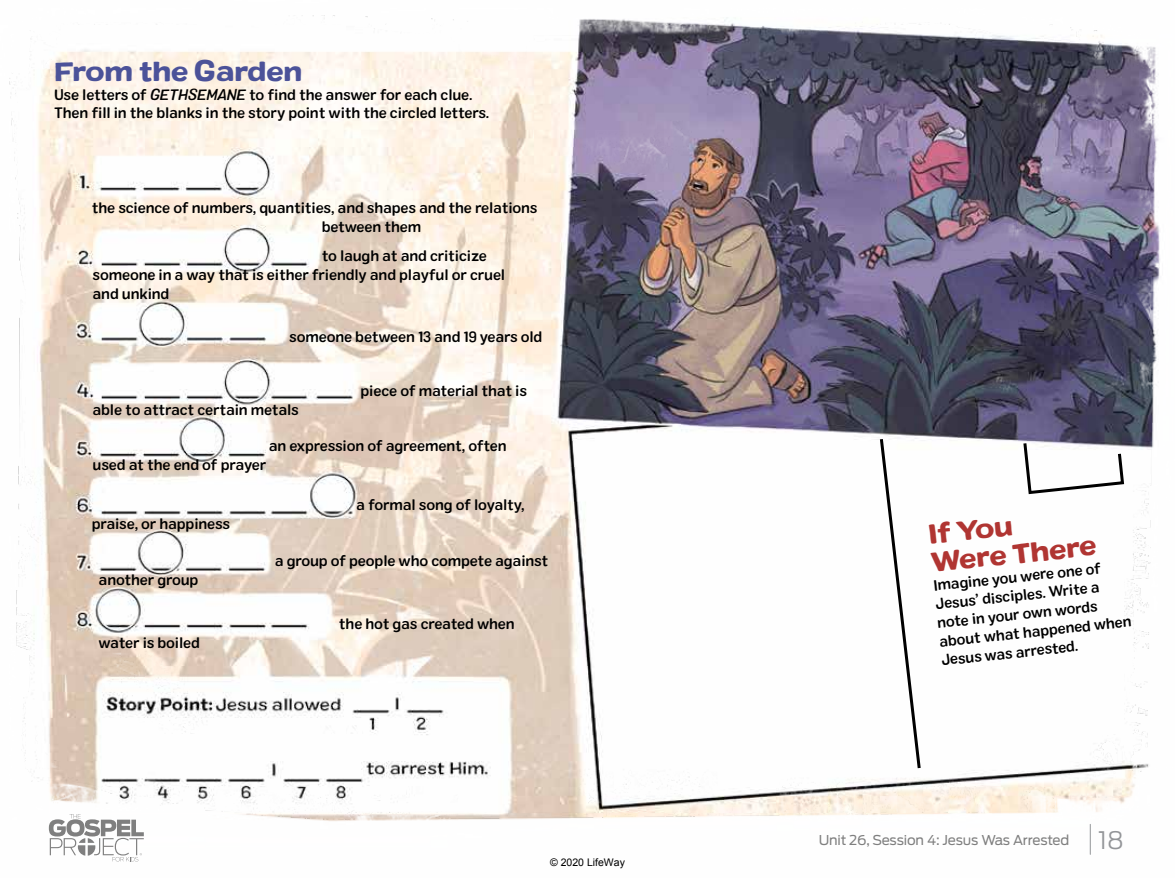
<style>
.page{position:relative;width:1175px;height:878px;background:#fff}
.page>*{position:absolute;margin:0;border:0;box-sizing:border-box;transform-origin:0 0}
.t1{font:27px/28.5px "Colby Ex Bld";color:#b03532}
.t2{font:27px "Colby Ex Bld";letter-spacing:-.03em;color:#4b5299}
.t3{font:300 24px "Antenna";color:#939598}
.t4{font:15px/18.8px "Colby St Med";letter-spacing:-.01em;color:#000}
.t5{font:13.5px "Antenna";letter-spacing:-.01em;color:#000}
.t6{font:10.5px "Arial";color:#000}
.s1{font-family:"Colby St Med It"}
</style>
<div class="page">
<img style="left:9px;top:15px;width:1151px;height:847px">
<svg style="left:878px;top:436px;width:44px;height:335px"></svg>
<svg style="left:1021px;top:440px;width:104px;height:56px"></svg>
<svg style="left:49px;top:814px;width:95px;height:47px"></svg>
<hr style="left:1089px;top:824px;width:1px;height:30px;background:#939598">
<h1 class="t2" style="left:54px;top:53px;width:250px">From the Garden</h1>
<p class="t4" style="left:54px;top:85px;width:437px">Use letters of <span class="s1">GETHSEMANE</span> to find the answer for each clue.<br>Then fill in the blanks in the story point with the circled letters.</p>
<p class="t4" style="left:322px;top:199px;width:217px;text-indent:-230px">the science of numbers, quantities, and shapes and the relations between them</p>
<p class="t4" style="left:93px;top:247px;width:414px;text-indent:229px">to laugh at and criticize someone in a way that is either friendly and playful or cruel and unkind</p>
<p class="t4" style="left:289px;top:327px;width:254px">someone between 13 and 19 years old</p>
<p class="t4" style="left:360px;top:381px;width:168px">piece of material that is</p>
<p class="t4" style="left:93px;top:400px;width:208px">able to attract certain metals</p>
<p class="t4" style="left:269px;top:436px;width:239px">an expression of agreement, often</p>
<p class="t4" style="left:93px;top:455px;width:175px">used at the end of prayer</p>
<p class="t4" style="left:356px;top:495px;width:170px">a formal song of loyalty,</p>
<p class="t4" style="left:92px;top:514px;width:140px">praise, or happiness</p>
<p class="t4" style="left:275px;top:551px;width:275px">a group of people who compete against</p>
<p class="t4" style="left:99px;top:570px;width:101px">another group</p>
<p class="t4" style="left:339px;top:614px;width:177px">the hot gas created when</p>
<p class="t4" style="left:99px;top:633px;width:103px">water is boiled</p>
<p class="t6" style="left:550px;top:856px;width:76px">© 2020 LifeWay</p>
<h1 class="t1" style="left:926px;top:520px;width:168px;rotate:-6deg">If You<br>Were There</h1>
<p class="t4" style="left:932px;top:576px;width:195px;rotate:-6deg">Imagine you were one of<br>Jesus’ disciples. Write a note in your own words about what happened when<br>Jesus was arrested.</p>
<p class="t5" style="left:818px;top:831px;width:252px">Unit 26, Session 4: Jesus Was Arrested</p>
<h2 class="t3" style="left:1098px;top:826px;width:27px">18</h2>
</div>
